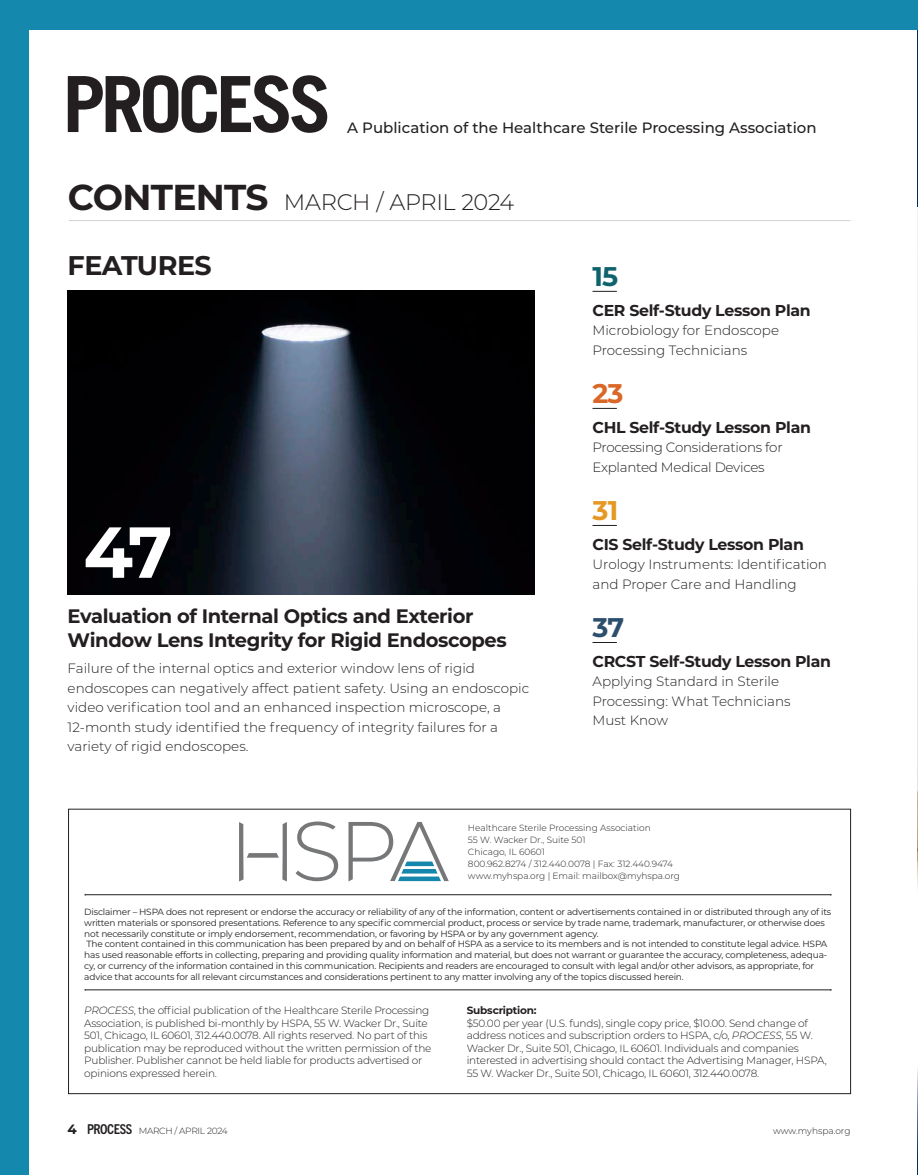
<style>
.page{position:relative;width:918px;height:1175px;background:#fff}
.page>*{position:absolute;margin:0;border:0;box-sizing:border-box;transform-origin:0 0}
.t1{font:700 72px "Montserrat";color:#fff}
.t2{font:700 36px "Montserrat";letter-spacing:-.02em;color:#231f20}
.t3{font:700 27px "Montserrat";letter-spacing:-.02em;color:#231f20}
.t4{font:700 27px "Montserrat";color:#0e636d}
.t5{font:700 27px "Montserrat";color:#da6728}
.t6{font:700 27px "Montserrat";color:#e59923}
.t7{font:700 27px "Montserrat";color:#2d4f6d}
.t8{font:300 22.5px "Montserrat";letter-spacing:-.015em;color:#231f20}
.t9{font:700 19.5px/24px "Montserrat";letter-spacing:-.02em;color:#231f20}
.t10{font:700 15.75px "Montserrat";letter-spacing:-.02em;color:#231f20}
.t11{font:500 15px "Montserrat";color:#231f20}
.t12{font:300 13.5px/19.5px "Montserrat";color:#231f20}
.t13{font:300 13.5px/19.5px "Montserrat";letter-spacing:-.02em;color:#231f20}
.t14{font:300 10.5px/12.6px "Montserrat";letter-spacing:-.02em;color:#231f20}
.t15{font:700 10.5px "Montserrat";letter-spacing:-.02em;color:#231f20}
.t16{font:9px/10.8px "Montserrat";letter-spacing:-.02em;color:#231f20}
.t17{font:300 9px "Montserrat";color:#231f20}
.t18{font:300 9px "Montserrat";letter-spacing:-.03em;color:#231f20}
.s1{font-style:italic}
.s2{font-weight:700;font-size:13.5px}
.s3{font-family:"Trade Gothic Next SR Pro";font-weight:700;font-stretch:condensed;font-size:13.65px}
</style>
<div class="page">
<svg style="left:917px;top:1069px;width:1px;height:105px"></svg>
<img style="left:917px;top:206px;width:1px;height:684px">
<hr style="left:917px;top:0;width:1px;height:206px;background:#002b5c">
<svg style="left:68px;top:75px;width:259px;height:58px"></svg>
<hr style="left:85px;top:894px;width:746px;height:1px;background:#231f20">
<hr style="left:85px;top:989px;width:746px;height:1px;background:#231f20">
<svg style="left:592px;top:291px;width:25px;height:1px"></svg>
<svg style="left:592px;top:408px;width:25px;height:1px"></svg>
<svg style="left:592px;top:525px;width:25px;height:1px"></svg>
<svg style="left:592px;top:642px;width:25px;height:1px"></svg>
<img style="left:68px;top:290px;width:467px;height:304px">
<hr style="left:69px;top:220px;width:781px;height:1px;background:#d1d2d4">
<div style="left:0;top:0;width:918px;height:29px;background:#1588ae"></div>
<div style="left:0;top:0;width:29px;height:1174px;background:#1588ae"></div>
<svg style="left:239px;top:822px;width:48px;height:59px"></svg>
<svg style="left:296px;top:821px;width:42px;height:60px"></svg>
<svg style="left:348px;top:822px;width:101px;height:59px"></svg>
<p class="t11" style="left:347px;top:117px;width:471px">A Publication of the Healthcare Sterile Processing Association</p>
<p class="t2" style="left:68px;top:172px;width:202px">CONTENTS</p>
<p class="t8" style="left:284px;top:187px;width:232px">MARCH / APRIL 2024</p>
<p class="t3" style="left:68px;top:246px;width:146px">FEATURES</p>
<p class="t1" style="left:83px;top:500px;width:91px">47</p>
<p class="t9" style="left:68px;top:603px;width:441px">Evaluation of Internal Optics and Exterior<br>Window Lens Integrity for Rigid Endoscopes</p>
<p class="t12" style="left:68px;top:658px;width:463px">Failure of the internal optics and exterior window lens of rigid endoscopes can negatively affect patient safety. Using an endoscopic video verification tool and an enhanced inspection microscope, a 12-month study identified the frequency of integrity failures for a variety of rigid endoscopes.</p>
<p class="t4" style="left:592px;top:257px;width:27px">15</p>
<p class="t10" style="left:592px;top:299px;width:220px">CER Self-Study Lesson Plan</p>
<p class="t12" style="left:592px;top:320px;width:188px">Microbiology for Endoscope<br>Processing Technicians</p>
<p class="t5" style="left:592px;top:374px;width:33px">23</p>
<p class="t10" style="left:592px;top:416px;width:220px">CHL Self-Study Lesson Plan</p>
<p class="t13" style="left:592px;top:437px;width:192px">Processing Considerations for<br>Explanted Medical Devices</p>
<p class="t6" style="left:592px;top:491px;width:27px">31</p>
<p class="t10" style="left:592px;top:533px;width:213px">CIS Self-Study Lesson Plan</p>
<p class="t12" style="left:592px;top:554px;width:236px">Urology Instruments: Identification and Proper Care and Handling</p>
<p class="t7" style="left:592px;top:608px;width:33px">37</p>
<p class="t10" style="left:592px;top:650px;width:240px">CRCST Self-Study Lesson Plan</p>
<p class="t12" style="left:592px;top:671px;width:200px">Applying Standard in Sterile<br>Processing: What Technicians<br>Must Know</p>
<p class="t17" style="left:468px;top:821px;width:184px">Healthcare Sterile Processing Association</p>
<p class="t17" style="left:468px;top:833px;width:119px">55 W. Wacker Dr., Suite 501</p>
<p class="t17" style="left:468px;top:845px;width:78px">Chicago, IL 60601</p>
<p class="t17" style="left:468px;top:857px;width:207px">800.962.8274 / 312.440.0078 | Fax: 312.440.9474</p>
<p class="t17" style="left:468px;top:869px;width:213px">www.myhspa.org | Email: mailbox@myhspa.org</p>
<p class="t16" style="left:84px;top:906px;width:749px">Disclaimer – HSPA does not represent or endorse the accuracy or reliability of any of the information, content or advertisements contained in or distributed through any of its written materials or sponsored presentations. Reference to any specific commercial product, process or service by trade name, trademark, manufacturer, or otherwise does not necessarily constitute or imply endorsement, recommendation, or favoring by HSPA or by any government agency.</p>
<p class="t16" style="left:84px;top:938px;width:745px">The content contained in this communication has been prepared by and on behalf of HSPA as a service to its members and is not intended to constitute legal advice. HSPA has used reasonable efforts in collecting, preparing and providing quality information and material, but does not warrant or guarantee the accuracy, completeness, adequa&shy;cy, or currency of the information contained in this communication. Recipients and readers are encouraged to consult with legal and/or other advisors, as appropriate, for advice that accounts for all relevant circumstances and considerations pertinent to any matter involving any of the topics discussed herein.</p>
<p class="t14" style="left:84px;top:1003px;width:349px"><span class="s1">PROCESS</span>, the official publication of the Healthcare Sterile Processing Association, is published bi-monthly by HSPA, 55 W. Wacker Dr., Suite 501, Chicago, IL 60601, 312.440.0078. All rights reserved. No part of this publication may be reproduced without the written permission of the Publisher. Publisher cannot be held liable for products advertised or opinions expressed herein.</p>
<p class="t15" style="left:467px;top:1002px;width:71px">Subscription:</p>
<p class="t14" style="left:467px;top:1016px;width:362px">$50.00 per year (U.S. funds), single copy price, $10.00. Send change of address notices and subscription orders to HSPA, c/o, <span class="s1">PROCESS</span>, 55 W.<br>Wacker Dr., Suite 501, Chicago, IL 60601. Individuals and companies interested in advertising should contact the Advertising Manager, HSPA, 55 W. Wacker Dr., Suite 501, Chicago, IL 60601, 312.440.0078.</p>
<p class="t18" style="left:68px;top:1124px;width:162px"><span class="s2">4</span> <span class="s3">PROCESS</span> MARCH / APRIL 2024</p>
<p class="t17" style="left:773px;top:1125px;width:79px">www.myhspa.org</p>
</div>
